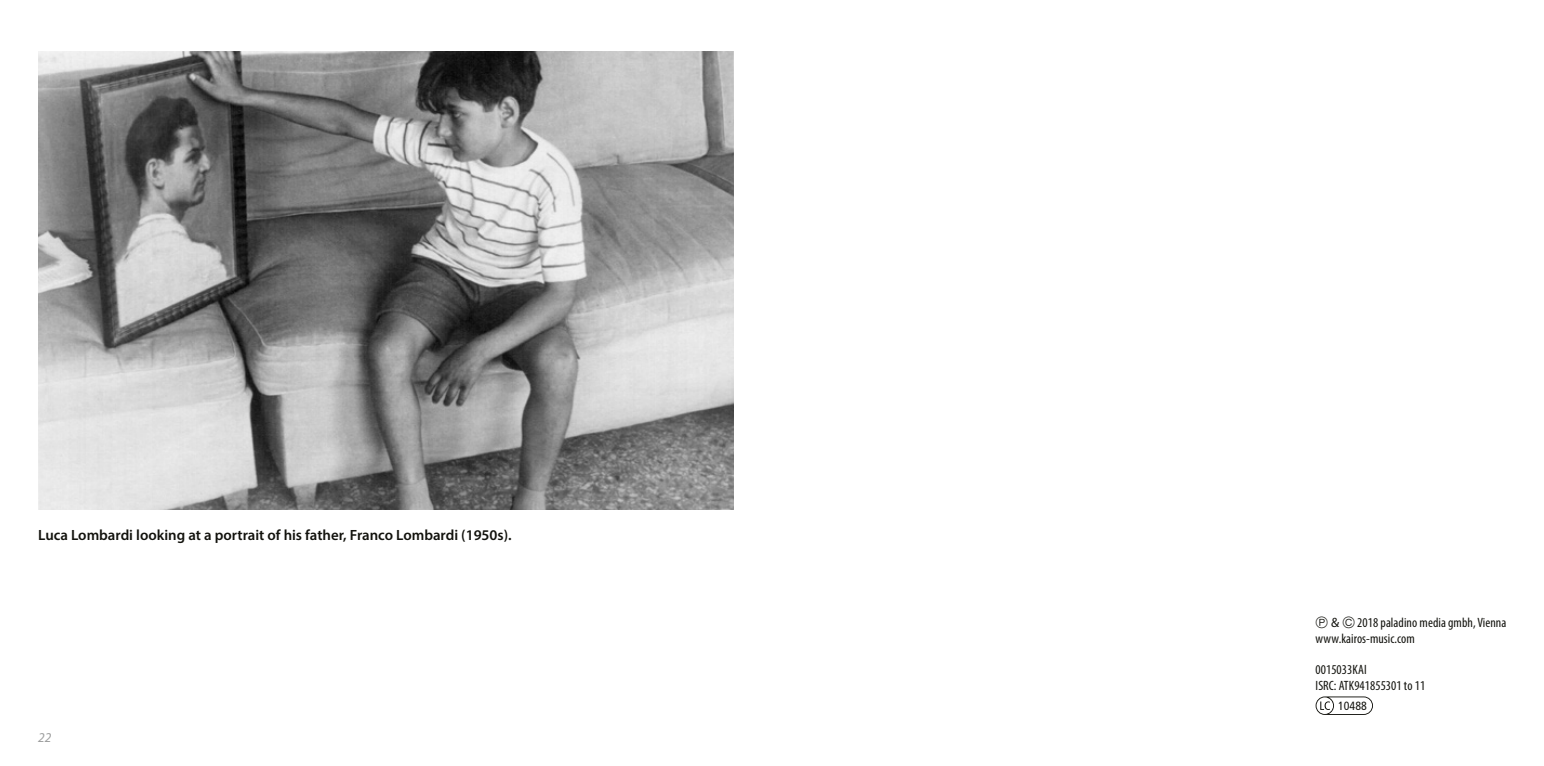
<style>
.page{position:relative;width:1544px;height:766px;background:#fff}
.page>*{position:absolute;margin:0;border:0;box-sizing:border-box;transform-origin:0 0}
.fließtext{font:600 14.85px "Myriad Pro";color:#12120d}
.fließtext-2{font:condensed 13.5px "Myriad Pro";letter-spacing:.005em;color:#12120d}
.t1{font:italic 13.5px "Myriad Pro";color:#9d9e9e}
.Fließtext_deutsch{font:condensed 11.92px "Frutiger";letter-spacing:.005em;color:#12120d}
.s1{font-family:"Ping Fang HK";font-weight:300;font-stretch:normal;font-size:15.75px}
.s2{font-stretch:normal}
</style>
<div class="page">
<img style="left:38px;top:51px;width:695px;height:459px">
<svg style="left:1315px;top:696px;width:58px;height:18px"></svg>
<p class="fließtext" style="left:38px;top:525px;width:475px">Luca Lombardi looking at a portrait of his father, Franco Lombardi (1950s).</p>
<p class="t1" style="left:38px;top:729px;width:15px">22</p>
<p class="fließtext-2" style="left:1315px;top:614px;width:192px"><span class="s1">℗</span> <span class="s2">&amp;</span> <span class="s1">©</span> 2018 paladino media gmbh, Vienna</p>
<p class="fließtext-2" style="left:1315px;top:630px;width:101px">www.kairos-music.com</p>
<p class="fließtext-2" style="left:1315px;top:661px;width:53px">0015033KAI</p>
<p class="fließtext-2" style="left:1315px;top:677px;width:111px">ISRC: ATK941855301 to 11</p>
<p class="Fließtext_deutsch" style="left:1338px;top:698px;width:30px">10488</p>
</div>
